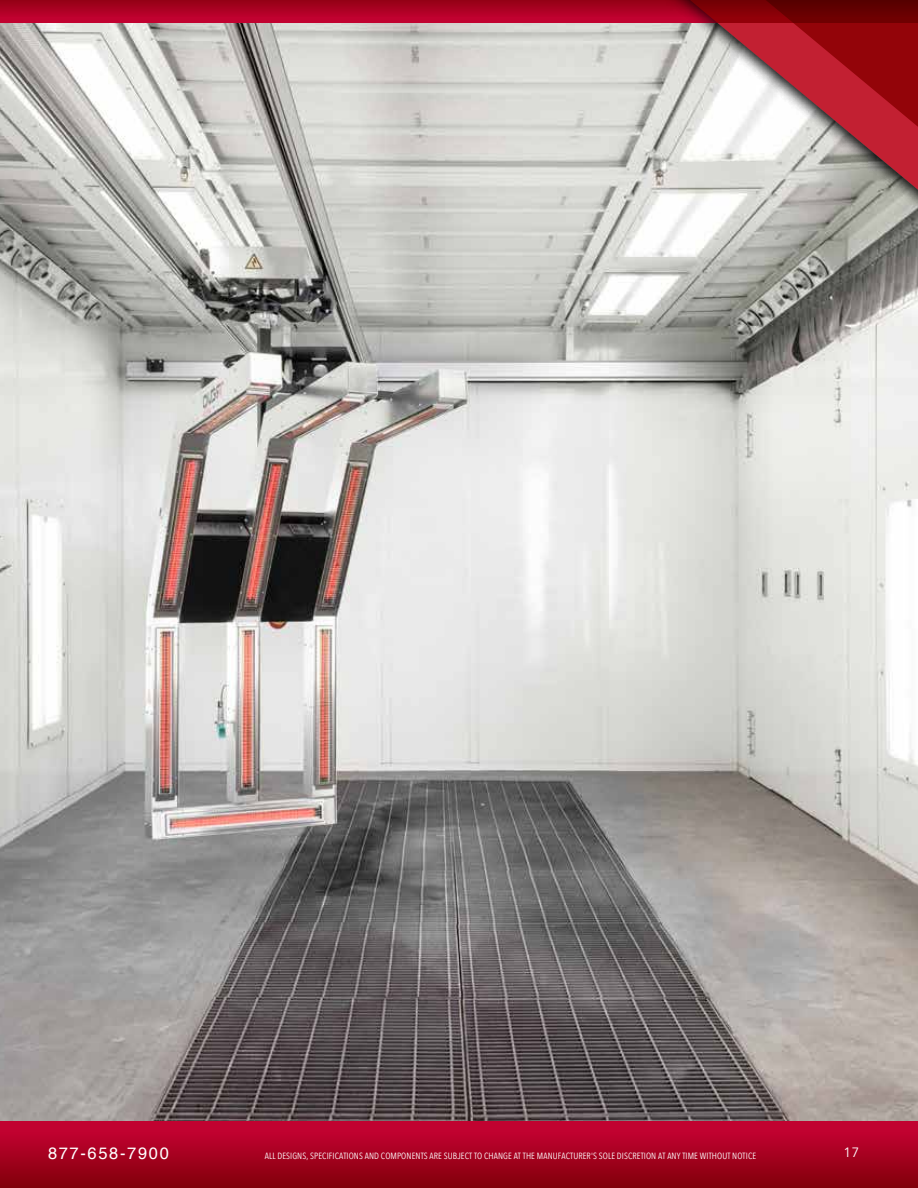
<style>
.page{position:relative;width:918px;height:1188px;background:#fff}
.page>*{position:absolute;margin:0;border:0;box-sizing:border-box;transform-origin:0 0}
.t1{font:16.5px "Helvetica";letter-spacing:.1em;color:#fff}
.t2{font:13.5px "Avenir Next";color:#fff}
.t3{font:9px "Avenir Next Condensed";letter-spacing:.01em;color:#fff}
</style>
<div class="page">
<img style="left:0;top:23px;width:918px;height:1098px">
<div style="left:0;top:1121px;width:918px;height:67px;background:#c10230"></div>
<div style="left:0;top:1133px;width:918px;height:55px;background:linear-gradient(to bottom,#c0012f,#800009)"></div>
<div style="left:0;top:0;width:918px;height:23px;background:#c10230"></div>
<svg style="left:0;top:0;width:628px;height:14px;background:#a4001e"></svg>
<div style="left:628px;top:0;width:290px;height:506px;background:#000;opacity:.85"></div>
<svg style="left:631px;top:0;width:287px;height:483px;background:#dddbd7"></svg>
<svg style="left:666px;top:0;width:252px;height:389px;background:#b29291"></svg>
<h1 class="t1" style="left:48px;top:1140px;width:122px">877-658-7900</h1>
<p class="t3" style="left:265px;top:1148px;width:493px">ALL DESIGNS, SPECIFICATIONS AND COMPONENTS ARE SUBJECT TO CHANGE AT THE MANUFACTURER'S SOLE DISCRETION AT ANY TIME WITHOUT NOTICE</p>
<h2 class="t2" style="left:844px;top:1141px;width:17px">17</h2>
</div>
